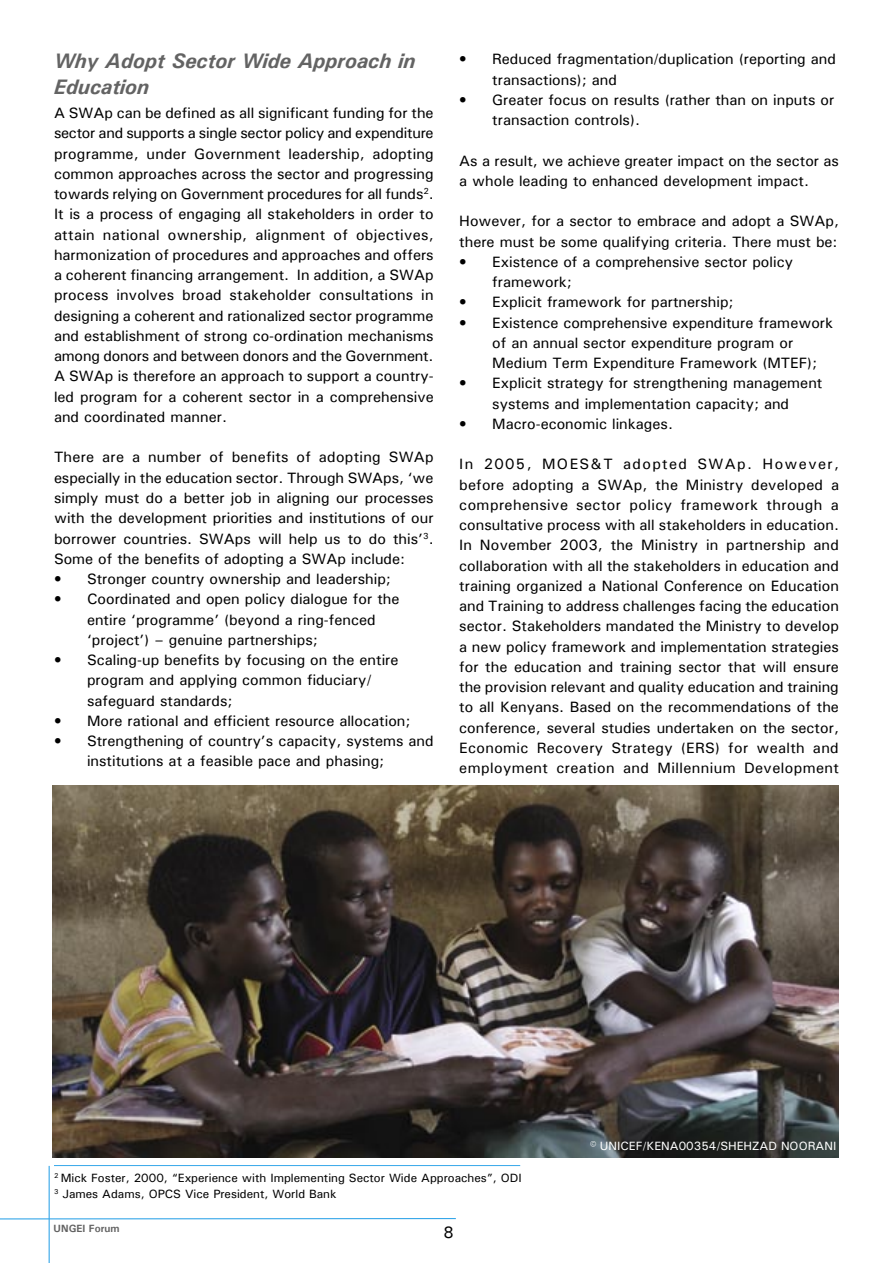
<style>
.page{position:relative;width:893px;height:1263px;background:#fff}
.page>*{position:absolute;margin:0;border:0;box-sizing:border-box;transform-origin:0 0}
.sub_heading_1{font:italic 700 21px/25.2px "Univers";color:#636363}
.t1{font:500 16.5px "Univers";color:#000}
.Body_text{font:500 15px/20.2px "Univers";color:#000}
.Footnotes{font:500 12px "Univers";color:#000}
.Footnotes-2{font:500 12px "Univers";color:#fff}
.t2{font:700 10.5px "Univers";color:#636363}
</style>
<div class="page">
<hr style="left:0;top:1218px;width:456px;height:1px;background:#36a7e9">
<hr style="left:49px;top:1166px;width:1px;height:97px;background:#36a7e9">
<hr style="left:54px;top:1165px;width:466px;height:1px;background:#36a7e9">
<img style="left:53px;top:786px;width:786px;height:371px">
<p class="sub_heading_1" style="left:54px;top:48px;width:363px">Why Adopt Sector Wide Approach in<br>Education</p>
<p class="Body_text" style="left:54px;top:103px;width:381px;text-align:justify">A SWAp can be defined as all significant funding for the sector and supports a single sector policy and expenditure programme, under Government leadership, adopting common approaches across the sector and progressing towards relying on Government procedures for all funds<sup>2</sup>.<br>It is a process of engaging all stakeholders in order to attain national ownership, alignment of objectives, harmonization of procedures and approaches and offers a coherent financing arrangement. In addition, a SWAp process involves broad stakeholder consultations in designing a coherent and rationalized sector programme and establishment of strong co-ordination mechanisms among donors and between donors and the Government.<br>A SWAp is therefore an approach to support a country&shy;led program for a coherent sector in a comprehensive and coordinated manner.</p>
<p class="Body_text" style="left:54px;top:447px;width:381px;text-align:justify">There are a number of benefits of adopting SWAp especially in the education sector. Through SWAps, ‘we simply must do a better job in aligning our processes with the development priorities and institutions of our borrower countries. SWAps will help us to do this’<sup>3</sup>.<br>Some of the benefits of adopting a SWAp include:</p>
<p class="Body_text" style="left:54px;top:568px;width:338px">• Stronger country ownership and leadership;</p>
<p class="Body_text" style="left:87px;top:589px;width:314px;text-indent:-33px">• Coordinated and open policy dialogue for the entire ‘programme’ (beyond a ring-fenced ‘project’) – genuine partnerships;</p>
<p class="Body_text" style="left:87px;top:649px;width:313px;text-indent:-33px">• Scaling-up benefits by focusing on the entire program and applying common fiduciary/ safeguard standards;</p>
<p class="Body_text" style="left:54px;top:710px;width:358px">• More rational and efficient resource allocation;</p>
<p class="Body_text" style="left:87px;top:730px;width:348px;text-indent:-33px">• Strengthening of country’s capacity, systems and institutions at a feasible pace and phasing;</p>
<p class="Body_text" style="left:492px;top:49px;width:345px;text-indent:-33px">• Reduced fragmentation/duplication (reporting and transactions); and</p>
<p class="Body_text" style="left:492px;top:89px;width:344px;text-indent:-33px">• Greater focus on results (rather than on inputs or transaction controls).</p>
<p class="Body_text" style="left:459px;top:150px;width:381px">As a result, we achieve greater impact on the sector as a whole leading to enhanced development impact.</p>
<p class="Body_text" style="left:459px;top:211px;width:381px">However, for a sector to embrace and adopt a SWAp, there must be some qualifying criteria. There must be:</p>
<p class="Body_text" style="left:492px;top:251px;width:302px;text-indent:-33px">• Existence of a comprehensive sector policy framework;</p>
<p class="Body_text" style="left:459px;top:292px;width:276px">• Explicit framework for partnership;</p>
<p class="Body_text" style="left:492px;top:312px;width:342px;text-indent:-33px">• Existence comprehensive expenditure framework of an annual sector expenditure program or<br>Medium Term Expenditure Framework (MTEF);</p>
<p class="Body_text" style="left:459px;top:373px;width:365px;text-align:center">• Explicit strategy for strengthening management systems and implementation capacity; and</p>
<p class="Body_text" style="left:459px;top:413px;width:215px">• Macro-economic linkages.</p>
<p class="Body_text" style="left:459px;top:454px;width:381px;text-align:justify">In 2005, MOES&amp;T adopted SWAp. However, before adopting a SWAp, the Ministry developed a comprehensive sector policy framework through a consultative process with all stakeholders in education.<br>In November 2003, the Ministry in partnership and collaboration with all the stakeholders in education and training organized a National Conference on Education and Training to address challenges facing the education sector. Stakeholders mandated the Ministry to develop a new policy framework and implementation strategies for the education and training sector that will ensure the provision relevant and quality education and training to all Kenyans. Based on the recommendations of the conference, several studies undertaken on the sector, Economic Recovery Strategy (ERS) for wealth and employment creation and Millennium Development</p>
<p class="Footnotes-2" style="left:590px;top:1138px;width:248px">© UNICEF/KENA00354/SHEHZAD NOORANI</p>
<p class="Footnotes" style="left:54px;top:1170px;width:469px"><sup>2</sup> Mick Foster, 2000, “Experience with Implementing Sector Wide Approaches”, ODI</p>
<p class="Footnotes" style="left:54px;top:1187px;width:284px"><sup>3</sup> James Adams, OPCS Vice President, World Bank</p>
<p class="t2" style="left:54px;top:1222px;width:67px">UNGEI Forum</p>
<p class="t1" style="left:443px;top:1222px;width:12px">8</p>
</div>
